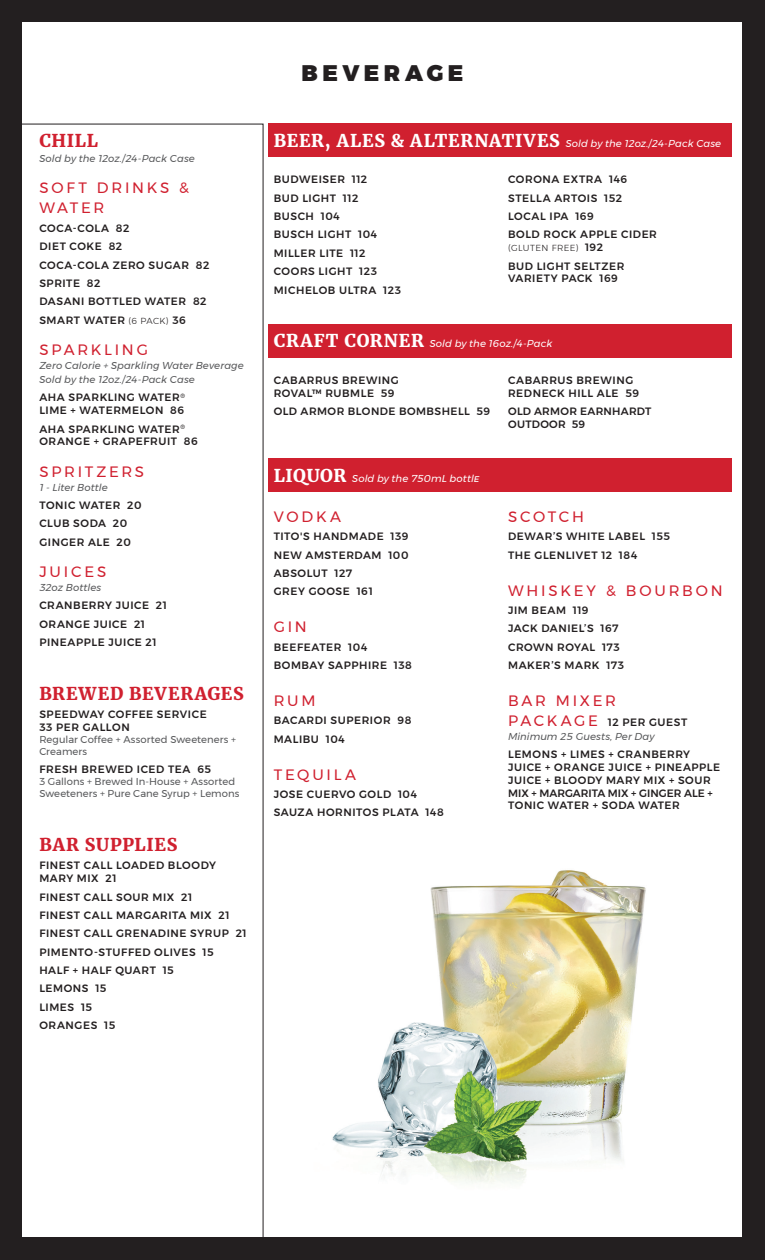
<style>
.page{position:relative;width:765px;height:1260px;background:#231f20}
.page>*{position:absolute;margin:0;border:0;box-sizing:border-box;transform-origin:0 0}
.Section_Dividers{font:900 22.5px "Montserrat";letter-spacing:.205em;color:#231f20}
.Section_Headers{font:900 17.5px "Merriweather";letter-spacing:.04em;color:#d0202f}
.Sub-Section_Header{font:15px/20px "Montserrat";letter-spacing:.185em;color:#d0202f}
.Bev_Items{font:500 10.62px/12.8px "Montserrat";letter-spacing:.05em;color:#231f20}
.Bev_Items-2{font:500 10.62px/12.8px "Montserrat";letter-spacing:.025em;color:#231f20}
.Sub-Section_Header-2{font:500 10.62px "Montserrat";letter-spacing:.055em;color:#231f20}
.Section_Description{font:italic 10px "Montserrat";letter-spacing:.005em;color:#57585a}
.Section_Header_SPANN{font:italic 10px "Montserrat";color:#fff}
.Item_Description{font:10px/12px "Montserrat";letter-spacing:.005em;color:#57585a}
.Bev_Items-3{font:italic 10px "Montserrat";letter-spacing:.005em;color:#57585a}
.Bev_Items-4{font:300 8.75px "Montserrat";letter-spacing:.05em;color:#231f20}
.s1{font-weight:300;font-size:8.75px}
.s2{font-family:"Merriweather";font-weight:900;font-style:normal;font-size:17.5px}
.s3{font-weight:500;font-size:10.62px}
.s4{font-weight:400;font-size:15px;color:#d0202f}
</style>
<div class="page">
<div style="left:22px;top:22px;width:720px;height:1216px;background:#fff"></div>
<div style="left:268px;top:124px;width:463px;height:33px;background:#d0202f"></div>
<div style="left:268px;top:324px;width:463px;height:34px;background:#d0202f"></div>
<div style="left:268px;top:459px;width:463px;height:33px;background:#d0202f"></div>
<img style="left:332px;top:870px;width:314px;height:314px">
<p class="Section_Headers" style="left:39px;top:128px;width:60px">CHILL</p>
<p class="Bev_Items-3" style="left:39px;top:151px;width:157px">Sold by the 12oz./24-Pack Case</p>
<p class="Sub-Section_Header" style="left:39px;top:178px;width:151px">SOFT DRINKS &amp;<br>WATER</p>
<p class="Bev_Items" style="left:39px;top:222px;width:92px">COCA-COLA 82</p>
<p class="Bev_Items" style="left:39px;top:240px;width:84px">DIET COKE 82</p>
<p class="Bev_Items" style="left:39px;top:258px;width:171px">COCA-COLA ZERO SUGAR 82</p>
<p class="Bev_Items" style="left:39px;top:277px;width:63px">SPRITE 82</p>
<p class="Bev_Items" style="left:39px;top:295px;width:169px">DASANI BOTTLED WATER 82</p>
<p class="Bev_Items" style="left:39px;top:314px;width:148px">SMART WATER <span class="s1">(6 PACK)</span> 36</p>
<p class="Sub-Section_Header" style="left:39px;top:339px;width:110px">SPARKLING</p>
<p class="Section_Description" style="left:39px;top:358px;width:206px">Zero Calorie + Sparkling Water Beverage</p>
<p class="Section_Description" style="left:39px;top:372px;width:157px">Sold by the 12oz./24-Pack Case</p>
<p class="Bev_Items" style="left:39px;top:391px;width:147px">AHA SPARKLING WATER<sup>®<br></sup>LIME + WATERMELON 86</p>
<p class="Bev_Items" style="left:39px;top:422px;width:160px">AHA SPARKLING WATER<sup>®<br></sup>ORANGE + GRAPEFRUIT 86</p>
<p class="Sub-Section_Header" style="left:39px;top:461px;width:106px">SPRITZERS</p>
<p class="Section_Description" style="left:39px;top:479px;width:70px">1 - Liter Bottle</p>
<p class="Bev_Items" style="left:39px;top:499px;width:104px">TONIC WATER 20</p>
<p class="Bev_Items" style="left:39px;top:517px;width:89px">CLUB SODA 20</p>
<p class="Bev_Items" style="left:39px;top:535px;width:93px">GINGER ALE 20</p>
<p class="Sub-Section_Header" style="left:39px;top:561px;width:69px">JUICES</p>
<p class="Section_Description" style="left:39px;top:580px;width:63px">32oz Bottles</p>
<p class="Bev_Items" style="left:39px;top:599px;width:129px">CRANBERRY JUICE 21</p>
<p class="Bev_Items" style="left:39px;top:618px;width:107px">ORANGE JUICE 21</p>
<p class="Bev_Items" style="left:39px;top:636px;width:119px">PINEAPPLE JUICE 21</p>
<p class="Section_Headers" style="left:39px;top:681px;width:206px">BREWED BEVERAGES</p>
<p class="Bev_Items" style="left:39px;top:708px;width:169px">SPEEDWAY COFFEE SERVICE<br>33 PER GALLON</p>
<p class="Item_Description" style="left:39px;top:733px;width:198px">Regular Coffee + Assorted Sweeteners +<br>Creamers</p>
<p class="Bev_Items" style="left:39px;top:763px;width:173px">FRESH BREWED ICED TEA 65</p>
<p class="Item_Description" style="left:39px;top:776px;width:202px">3 Gallons + Brewed In-House + Assorted<br>Sweeteners + Pure Cane Syrup + Lemons</p>
<p class="Section_Headers" style="left:39px;top:833px;width:140px">BAR SUPPLIES</p>
<p class="Bev_Items" style="left:39px;top:859px;width:178px">FINEST CALL LOADED BLOODY<br>MARY MIX 21</p>
<p class="Bev_Items" style="left:39px;top:890px;width:154px">FINEST CALL SOUR MIX 21</p>
<p class="Bev_Items" style="left:39px;top:909px;width:192px">FINEST CALL MARGARITA MIX 21</p>
<p class="Bev_Items" style="left:39px;top:927px;width:209px">FINEST CALL GRENADINE SYRUP 21</p>
<p class="Bev_Items" style="left:39px;top:946px;width:176px">PIMENTO-STUFFED OLIVES 15</p>
<p class="Bev_Items" style="left:39px;top:964px;width:136px">HALF + HALF QUART 15</p>
<p class="Bev_Items" style="left:39px;top:982px;width:69px">LEMONS 15</p>
<p class="Bev_Items" style="left:39px;top:1001px;width:54px">LIMES 15</p>
<p class="Bev_Items" style="left:39px;top:1019px;width:77px">ORANGES 15</p>
<p class="Section_Dividers" style="left:302px;top:55px;width:163px">BEVERAGE</p>
<p class="Section_Header_SPANN" style="left:274px;top:135px;width:449px"><span class="s2">BEER, ALES &amp; ALTERNATIVES</span> Sold by the 12oz./24-Pack Case</p>
<p class="Bev_Items" style="left:274px;top:173px;width:95px">BUDWEISER 112</p>
<p class="Bev_Items" style="left:274px;top:192px;width:86px">BUD LIGHT 112</p>
<p class="Bev_Items" style="left:274px;top:210px;width:68px">BUSCH 104</p>
<p class="Bev_Items" style="left:274px;top:228px;width:105px">BUSCH LIGHT 104</p>
<p class="Bev_Items" style="left:274px;top:247px;width:93px">MILLER LITE 112</p>
<p class="Bev_Items" style="left:274px;top:265px;width:105px">COORS LIGHT 123</p>
<p class="Bev_Items" style="left:274px;top:283px;width:129px">MICHELOB ULTRA 123</p>
<p class="Bev_Items" style="left:508px;top:173px;width:121px">CORONA EXTRA 146</p>
<p class="Bev_Items" style="left:508px;top:192px;width:116px">STELLA ARTOIS 152</p>
<p class="Bev_Items" style="left:508px;top:210px;width:87px">LOCAL IPA 169</p>
<p class="Bev_Items" style="left:508px;top:228px;width:150px">BOLD ROCK APPLE CIDER</p>
<p class="Bev_Items-4" style="left:508px;top:242px;width:96px">(GLUTEN FREE) <span class="s3">192</span></p>
<p class="Bev_Items" style="left:508px;top:259px;width:118px">BUD LIGHT SELTZER<br>VARIETY PACK 169</p>
<p class="Section_Header_SPANN" style="left:274px;top:336px;width:280px"><span class="s2">CRAFT CORNER</span> Sold by the 16oz./4-Pack</p>
<p class="Bev_Items" style="left:274px;top:374px;width:127px">CABARRUS BREWING<br>ROVAL™ RUBMLE 59</p>
<p class="Bev_Items" style="left:274px;top:405px;width:218px">OLD ARMOR BLONDE BOMBSHELL 59</p>
<p class="Bev_Items" style="left:508px;top:374px;width:133px">CABARRUS BREWING<br>REDNECK HILL ALE 59</p>
<p class="Bev_Items-2" style="left:508px;top:405px;width:145px">OLD ARMOR EARNHARDT<br>OUTDOOR 59</p>
<p class="Section_Header_SPANN" style="left:274px;top:471px;width:207px"><span class="s2">LIQUOR</span> Sold by the 750mL bottlE</p>
<p class="Sub-Section_Header" style="left:274px;top:506px;width:69px">VODKA</p>
<p class="Bev_Items" style="left:274px;top:530px;width:136px">TITO'S HANDMADE 139</p>
<p class="Bev_Items" style="left:274px;top:549px;width:136px">NEW AMSTERDAM 100</p>
<p class="Bev_Items" style="left:274px;top:567px;width:80px">ABSOLUT 127</p>
<p class="Bev_Items" style="left:274px;top:585px;width:101px">GREY GOOSE 161</p>
<p class="Sub-Section_Header" style="left:274px;top:617px;width:35px">GIN</p>
<p class="Bev_Items" style="left:274px;top:641px;width:95px">BEEFEATER 104</p>
<p class="Bev_Items" style="left:274px;top:659px;width:140px">BOMBAY SAPPHIRE 138</p>
<p class="Sub-Section_Header" style="left:274px;top:690px;width:43px">RUM</p>
<p class="Bev_Items" style="left:274px;top:714px;width:139px">BACARDI SUPERIOR 98</p>
<p class="Bev_Items" style="left:274px;top:733px;width:73px">MALIBU 104</p>
<p class="Sub-Section_Header" style="left:274px;top:764px;width:84px">TEQUILA</p>
<p class="Bev_Items" style="left:274px;top:788px;width:145px">JOSE CUERVO GOLD 104</p>
<p class="Bev_Items" style="left:274px;top:806px;width:171px">SAUZA HORNITOS PLATA 148</p>
<p class="Sub-Section_Header" style="left:508px;top:506px;width:77px">SCOTCH</p>
<p class="Bev_Items" style="left:508px;top:530px;width:163px">DEWAR’S WHITE LABEL 155</p>
<p class="Bev_Items" style="left:508px;top:549px;width:131px">THE GLENLIVET 12 184</p>
<p class="Sub-Section_Header" style="left:508px;top:580px;width:216px">WHISKEY &amp; BOURBON</p>
<p class="Bev_Items" style="left:508px;top:604px;width:82px">JIM BEAM 119</p>
<p class="Bev_Items" style="left:508px;top:622px;width:112px">JACK DANIEL’S 167</p>
<p class="Bev_Items" style="left:508px;top:641px;width:113px">CROWN ROYAL 173</p>
<p class="Bev_Items" style="left:508px;top:659px;width:117px">MAKER’S MARK 173</p>
<p class="Sub-Section_Header" style="left:508px;top:690px;width:109px">BAR MIXER</p>
<p class="Sub-Section_Header-2" style="left:508px;top:714px;width:181px"><span class="s4">PACK AGE</span> 12 PER GUEST</p>
<p class="Section_Description" style="left:508px;top:729px;width:148px">Minimum 25 Guests, Per Day</p>
<p class="Bev_Items" style="left:508px;top:748px;width:214px">LEMONS + LIMES + CRANBERRY<br>JUICE + ORANGE JUICE + PINEAPPLE<br>JUICE + BLOODY MARY MIX + SOUR<br>MIX + MARGARITA MIX + GINGER ALE +<br>TONIC WATER + SODA WATER</p>
</div>
